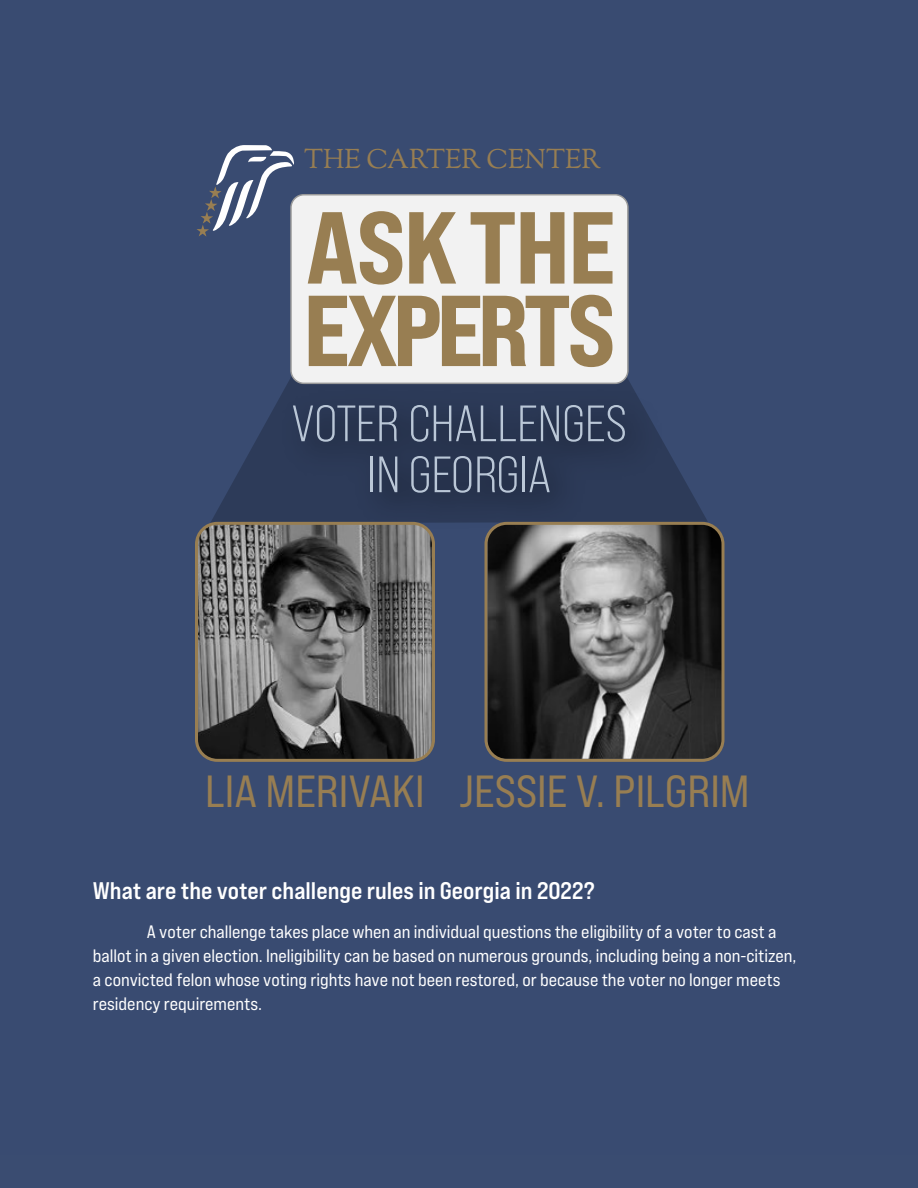
<style>
.page{position:relative;width:918px;height:1188px;background:#fff}
.page>*{position:absolute;margin:0;border:0;box-sizing:border-box;transform-origin:0 0}
.t1{font:102px "Bebas Neue Pro Exp Eb";letter-spacing:-.02em;color:#987e52}
.t2{font:100.5px "Bebas Neue Pro Exp Eb";letter-spacing:-.06em;color:#987e52}
.t3{font:51px/51px "Bebas Neue Pro Sm E Bk";color:#bac7d7;text-align:center}
.t4{font:45px "Bebas Neue Pro Exp Rg";color:#987e52}
.t5{font:27px "OFL Goudy St M";color:#987e52}
.t6{font:24px "Bebas Neue Pro Exp Bd";color:#fff}
.t7{font:18px/24px "Bebas Neue Pro Exp Rg";color:#fff}
</style>
<div class="page">
<div style="left:0;top:0;width:918px;height:1168px;background:#394b71"></div>
<svg style="left:197px;top:145px;width:97px;height:92px"></svg>
<svg style="left:210px;top:428px;width:498px;height:95px"></svg>
<img style="left:263px;top:377px;width:413px;height:176px">
<img style="left:488px;top:523px;width:233px;height:235px">
<div style="left:485px;top:522px;width:240px;height:240px;border:3px solid #987e52;border-radius:21px"></div>
<img style="left:199px;top:523px;width:235px;height:235px">
<div style="left:195px;top:522px;width:240px;height:240px;border:3px solid #987e52;border-radius:21px"></div>
<div style="left:291px;top:195px;width:337px;height:188px;background:#f2f2f2;border-radius:13px"></div>
<div style="left:290px;top:194px;width:339px;height:190px;border:2px solid #999;border-radius:13px"></div>
<div style="left:0;top:1155px;width:918px;height:33px;background:#3a4c71"></div>
<h3 class="t5" style="left:304px;top:142px;width:298px">THE CARTER CENTER</h3>
<h1 class="t1" style="left:306px;top:184px;width:311px">ASKTHE</h1>
<h2 class="t2" style="left:303px;top:268px;width:314px">EXPERTS</h2>
<h3 class="t3" style="left:291px;top:398px;width:337px">VOTER CHALLENGES<br>IN GEORGIA</h3>
<h3 class="t4" style="left:205px;top:764px;width:546px">LIA MERIVAKI JESSIE V. PILGRIM</h3>
<h3 class="t6" style="left:93px;top:875px;width:503px">What are the voter challenge rules in Georgia in 2022?</h3>
<p class="t7" style="left:93px;top:919px;width:705px;text-indent:54px">A voter challenge takes place when an individual questions the eligibility of a voter to cast a ballot in a given election. Ineligibility can be based on numerous grounds, including being a non-citizen, a convicted felon whose voting rights have not been restored, or because the voter no longer meets residency requirements.</p>
</div>
